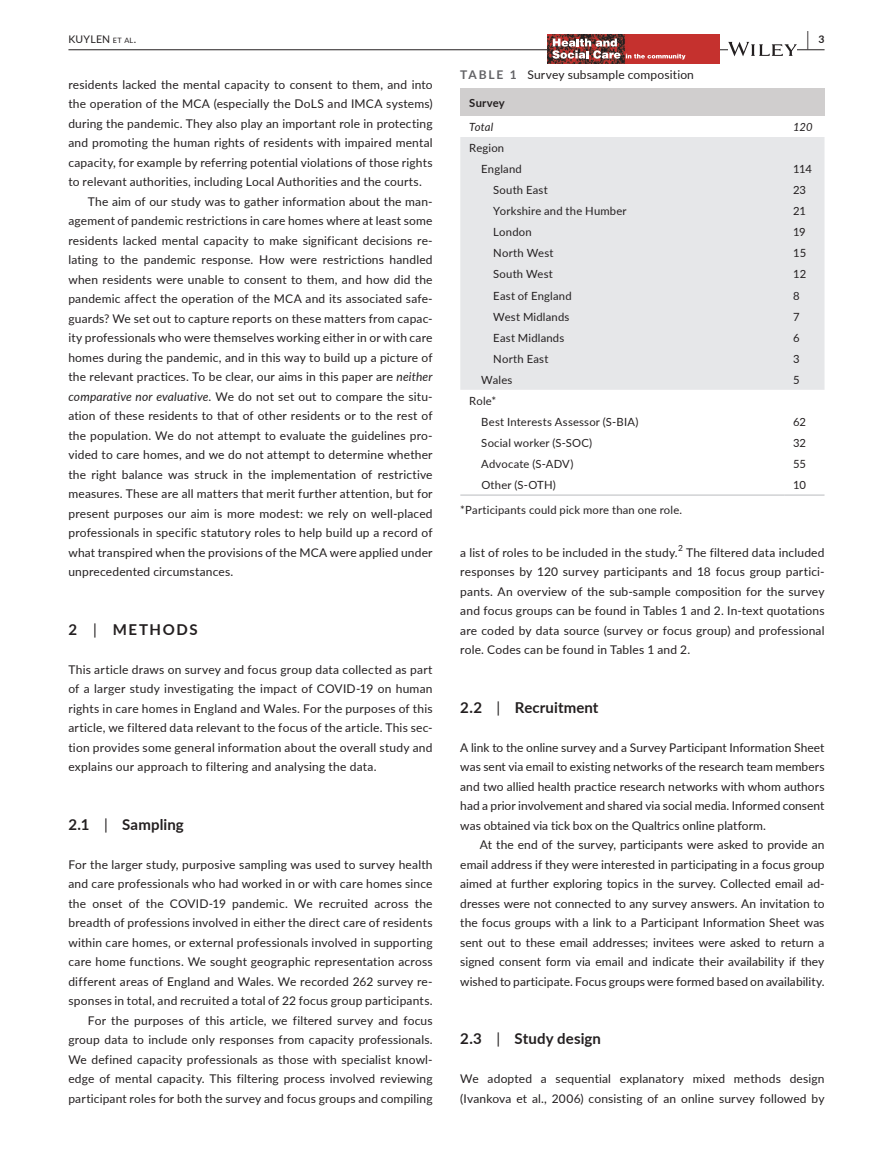
<style>
.page{position:relative;width:893px;height:1174px;background:#fff}
.page>*{position:absolute;margin:0;border:0;box-sizing:border-box;transform-origin:0 0}
.t1{font:700 19.5px "Lato";color:#231f20;scale:.43 1}
.t2{font:700 15px "Lato";letter-spacing:.01em;color:#231f20}
.t3{font:700 15px "Lato";letter-spacing:.11em;color:#231f20}
.t4{font:12px/19.5px "Lato";letter-spacing:.015em;color:#231f20;text-align:justify}
.t5{font:11.25px/21px "Lato";letter-spacing:.02em;color:#231f20}
.t6{font:italic 11.25px "Lato";color:#231f20}
.t7{font:700 11.25px "Lato";letter-spacing:.02em;color:#231f20}
.t8{font:10.5px "Lato";letter-spacing:.02em;color:#231f20}
.s1{font-size:7.35px}
.s2{font-style:italic}
.s3{font-weight:700;color:#636366}
.s4{font-weight:400}
</style>
<div class="page">
<hr style="left:68px;top:49px;width:756px;height:1px;background:#231f20">
<img style="left:547px;top:34px;width:173px;height:30px">
<svg style="left:552px;top:39px;width:133px;height:21px;background:#b2615e"></svg>
<svg style="left:728px;top:42px;width:69px;height:14px"></svg>
<div style="left:460px;top:88px;width:364px;height:28px;background:#d0cece"></div>
<div style="left:460px;top:137px;width:364px;height:253px;background:#e6e7e9"></div>
<hr style="left:460px;top:494px;width:324px;height:2px;background:#d1d2d4">
<hr style="left:784px;top:494px;width:40px;height:2px;background:#d1d2d4">
<p class="t8" style="left:68px;top:31px;width:69px">KUYLEN <span class="s1">et al</span>.</p>
<h1 class="t1" style="left:807px;top:25px;width:43px">| <sup>3</sup></h1>
<p class="t4" style="left:68px;top:74px;width:366px">residents lacked the mental capacity to consent to them, and into</p>
<p class="t4" style="left:68px;top:93px;width:366px">the operation of the MCA (especially the DoLS and IMCA systems)</p>
<p class="t4" style="left:68px;top:113px;width:366px">during the pandemic. They also play an important role in protecting</p>
<p class="t4" style="left:68px;top:132px;width:366px">and promoting the human rights of residents with impaired mental</p>
<p class="t4" style="left:68px;top:152px;width:366px">capacity, for example by referring potential violations of those rights</p>
<p class="t4" style="left:68px;top:171px;width:355px">to relevant authorities, including Local Authorities and the courts.</p>
<p class="t4" style="left:88px;top:191px;width:346px">The aim of our study was to gather information about the man-</p>
<p class="t4" style="left:68px;top:210px;width:366px">agement of pandemic restrictions in care homes where at least some</p>
<p class="t4" style="left:68px;top:230px;width:366px">residents lacked mental capacity to make significant decisions re-</p>
<p class="t4" style="left:68px;top:249px;width:366px">lating to the pandemic response. How were restrictions handled</p>
<p class="t4" style="left:68px;top:269px;width:366px">when residents were unable to consent to them, and how did the</p>
<p class="t4" style="left:68px;top:288px;width:366px">pandemic affect the operation of the MCA and its associated safe-</p>
<p class="t4" style="left:68px;top:308px;width:366px">guards? We set out to capture reports on these matters from capac-</p>
<p class="t4" style="left:68px;top:327px;width:366px">ity professionals who were themselves working either in or with care</p>
<p class="t4" style="left:68px;top:347px;width:366px">homes during the pandemic, and in this way to build up a picture of</p>
<p class="t4" style="left:68px;top:366px;width:366px">the relevant practices. To be clear, our aims in this paper are <span class="s2">neither</span></p>
<p class="t4" style="left:68px;top:386px;width:366px"><span class="s2">comparative nor evaluative</span>. We do not set out to compare the situ-</p>
<p class="t4" style="left:68px;top:405px;width:366px">ation of these residents to that of other residents or to the rest of</p>
<p class="t4" style="left:68px;top:425px;width:366px">the population. We do not attempt to evaluate the guidelines pro-</p>
<p class="t4" style="left:68px;top:444px;width:366px">vided to care homes, and we do not attempt to determine whether</p>
<p class="t4" style="left:68px;top:464px;width:366px">the right balance was struck in the implementation of restrictive</p>
<p class="t4" style="left:68px;top:483px;width:366px">measures. These are all matters that merit further attention, but for</p>
<p class="t4" style="left:68px;top:503px;width:366px">present purposes our aim is more modest: we rely on well-placed</p>
<p class="t4" style="left:68px;top:522px;width:366px">professionals in specific statutory roles to help build up a record of</p>
<p class="t4" style="left:68px;top:542px;width:366px">what transpired when the provisions of the MCA were applied under</p>
<p class="t4" style="left:68px;top:561px;width:166px">unprecedented circumstances.</p>
<p class="t4" style="left:460px;top:64px;width:235px"><span class="s3">TABLE 1</span> Survey subsample composition</p>
<p class="t7" style="left:469px;top:94px;width:37px">Survey</p>
<p class="t6" style="left:469px;top:119px;width:25px">Total</p>
<p class="t6" style="left:793px;top:119px;width:21px">120</p>
<p class="t5" style="left:481px;top:137px;width:42px;text-indent:-12px">Region<br>England</p>
<p class="t5" style="left:793px;top:158px;width:20px">114</p>
<p class="t5" style="left:493px;top:179px;width:56px">South East</p>
<p class="t5" style="left:793px;top:179px;width:15px">23</p>
<p class="t5" style="left:493px;top:200px;width:135px">Yorkshire and the Humber</p>
<p class="t5" style="left:793px;top:200px;width:14px">21</p>
<p class="t5" style="left:493px;top:221px;width:40px">London</p>
<p class="t5" style="left:793px;top:221px;width:14px">19</p>
<p class="t5" style="left:493px;top:242px;width:62px">North West</p>
<p class="t5" style="left:793px;top:242px;width:15px">15</p>
<p class="t5" style="left:493px;top:263px;width:61px">South West</p>
<p class="t5" style="left:793px;top:263px;width:15px">12</p>
<p class="t5" style="left:493px;top:284px;width:80px">East of England</p>
<p class="t5" style="left:793px;top:284px;width:8px">8</p>
<p class="t5" style="left:493px;top:305px;width:78px">West Midlands</p>
<p class="t5" style="left:793px;top:305px;width:8px">7</p>
<p class="t5" style="left:493px;top:327px;width:72px">East Midlands</p>
<p class="t5" style="left:793px;top:327px;width:8px">6</p>
<p class="t5" style="left:493px;top:348px;width:57px">North East</p>
<p class="t5" style="left:793px;top:348px;width:8px">3</p>
<p class="t5" style="left:481px;top:369px;width:33px">Wales</p>
<p class="t5" style="left:793px;top:369px;width:8px">5</p>
<p class="t5" style="left:481px;top:390px;width:159px;text-indent:-12px">Role*<br>Best Interests Assessor (S-BIA)</p>
<p class="t5" style="left:793px;top:411px;width:14px">62</p>
<p class="t5" style="left:481px;top:432px;width:112px">Social worker (S-SOC)</p>
<p class="t5" style="left:793px;top:432px;width:15px">32</p>
<p class="t5" style="left:481px;top:453px;width:94px">Advocate (S-ADV)</p>
<p class="t5" style="left:793px;top:453px;width:14px">55</p>
<p class="t5" style="left:481px;top:474px;width:76px">Other (S-OTH)</p>
<p class="t5" style="left:793px;top:474px;width:14px">10</p>
<p class="t5" style="left:460px;top:499px;width:223px">*Participants could pick more than one role.</p>
<p class="t4" style="left:460px;top:542px;width:366px">a list of roles to be included in the study.<sup>2</sup> The filtered data included responses by 120 survey participants and 18 focus group partici&shy;pants. An overview of the sub-sample composition for the survey and focus groups can be found in Tables 1 and 2. In-text quotations are coded by data source (survey or focus group) and professional role. Codes can be found in Tables 1 and 2.</p>
<p class="t3" style="left:68px;top:618px;width:131px">2 <span class="s4">|</span> METHODS</p>
<p class="t4" style="left:68px;top:659px;width:366px">This article draws on survey and focus group data collected as part of a larger study investigating the impact of COVID-19 on human rights in care homes in England and Wales. For the purposes of this article, we filtered data relevant to the focus of the article. This sec&shy;tion provides some general information about the overall study and explains our approach to filtering and analysing the data.</p>
<p class="t2" style="left:460px;top:696px;width:140px">2.2 <span class="s4">|</span> Recruitment</p>
<p class="t4" style="left:460px;top:737px;width:366px">A link to the online survey and a Survey Participant Information Sheet was sent via email to existing networks of the research team members and two allied health practice research networks with whom authors had a prior involvement and shared via social media. Informed consent was obtained via tick box on the Qualtrics online platform.</p>
<p class="t4" style="left:460px;top:834px;width:366px;text-indent:20px">At the end of the survey, participants were asked to provide an email address if they were interested in participating in a focus group aimed at further exploring topics in the survey. Collected email ad&shy;dresses were not connected to any survey answers. An invitation to the focus groups with a link to a Participant Information Sheet was sent out to these email addresses; invitees were asked to return a signed consent form via email and indicate their availability if they wished to participate. Focus groups were formed based on availability.</p>
<p class="t2" style="left:68px;top:813px;width:117px">2.1 <span class="s4">|</span> Sampling</p>
<p class="t4" style="left:68px;top:854px;width:366px;text-align:right">For the larger study, purposive sampling was used to survey health and care professionals who had worked in or with care homes since the onset of the COVID-19 pandemic. We recruited across the breadth of professions involved in either the direct care of residents within care homes, or external professionals involved in supporting care home functions. We sought geographic representation across different areas of England and Wales. We recorded 262 survey re&shy;sponses in total, and recruited a total of 22 focus group participants.<br>For the purposes of this article, we filtered survey and focus group data to include only responses from capacity professionals.<br>We defined capacity professionals as those with specialist knowl&shy;edge of mental capacity. This filtering process involved reviewing participant roles for both the survey and focus groups and compiling</p>
<p class="t2" style="left:460px;top:1028px;width:142px">2.3 <span class="s4">|</span> Study design</p>
<p class="t4" style="left:460px;top:1068px;width:366px">We adopted a sequential explanatory mixed methods design (Ivankova et al., 2006) consisting of an online survey followed by</p>
</div>
